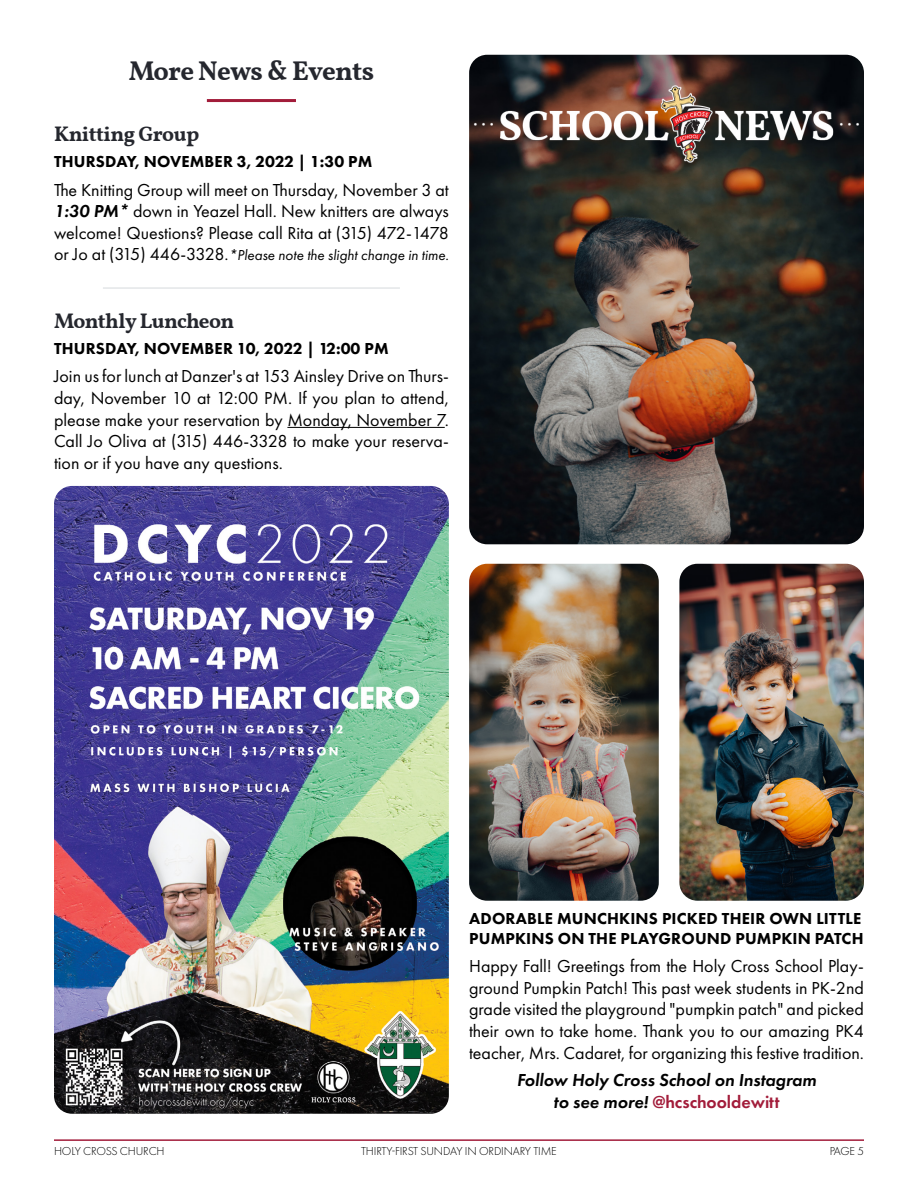
<style>
.page{position:relative;width:918px;height:1188px;background:#fff}
.page>*{position:absolute;margin:0;border:0;box-sizing:border-box;transform-origin:0 0}
.t1{font:700 27px "Vollkorn";letter-spacing:-.025em;color:#25272e}
.t2{font:700 21px "Vollkorn";letter-spacing:-.025em;color:#25272e}
.t3{font:18px/21.6px "Futura PT";color:#000;text-align:justify}
.t4{font:italic 600 18px/21.6px "Futura PT";color:#000;text-align:center}
.t5{font:800 16.5px/19.8px "Futura PT";letter-spacing:.01em;color:#000}
.t6{font:italic 15px "Futura PT";color:#000}
.t7{font:300 12px "Futura PT";letter-spacing:-.015em;color:#000}
.s1{font-weight:600;font-style:italic}
.s2{font-style:normal;font-size:18px}
.s3{font-style:normal;color:#a21c3a}
</style>
<div class="page">
<img style="left:469px;top:55px;width:395px;height:489px">
<hr style="left:54px;top:1139px;width:810px;height:2px;background:#a21c3a">
<img style="left:54px;top:486px;width:395px;height:628px">
<img style="left:469px;top:84px;width:395px;height:81px">
<img style="left:469px;top:564px;width:190px;height:337px">
<hr style="left:287px;top:427px;width:158px;height:1px;background:#000">
<hr style="left:207px;top:99px;width:89px;height:3px;background:#a21c3a">
<hr style="left:103px;top:287px;width:297px;height:2px;background:#e3e6e8">
<img style="left:679px;top:564px;width:185px;height:337px">
<h1 class="t1" style="left:129px;top:51px;width:247px">More News &amp; Events</h1>
<p class="t2" style="left:54px;top:118px;width:147px">Knitting Group</p>
<p class="t5" style="left:54px;top:152px;width:320px">THURSDAY, NOVEMBER 3, 2022 | 1:30 PM</p>
<p class="t3" style="left:54px;top:179px;width:396px">The Knitting Group will meet on Thursday, November 3 at <span class="s1">1:30 PM*</span> down in Yeazel Hall. New knitters are always welcome! Questions? Please call Rita at (315) 472-1478</p>
<p class="t6" style="left:54px;top:247px;width:396px"><span class="s2">or Jo at (315) 446-3328.</span>*Please note the slight change in time.</p>
<p class="t2" style="left:54px;top:305px;width:182px">Monthly Luncheon</p>
<p class="t5" style="left:54px;top:338px;width:336px">THURSDAY, NOVEMBER 10, 2022 | 12:00 PM</p>
<p class="t3" style="left:54px;top:366px;width:396px">Join us for lunch at Danzer's at 153 Ainsley Drive on Thurs&shy;day, November 10 at 12:00 PM. If you plan to attend, please make your reservation by Monday, November 7.<br>Call Jo Oliva at (315) 446-3328 to make your reserva&shy;tion or if you have any questions.</p>
<p class="t5" style="left:469px;top:908px;width:396px">ADORABLE MUNCHKINS PICKED THEIR OWN LITTLE<br>PUMPKINS ON THE PLAYGROUND PUMPKIN PATCH</p>
<p class="t3" style="left:469px;top:955px;width:396px">Happy Fall! Greetings from the Holy Cross School Play&shy;ground Pumpkin Patch! This past week students in PK-2nd grade visited the playground "pumpkin patch" and picked their own to take home. Thank you to our amazing PK4 teacher, Mrs. Cadaret, for organizing this festive tradition.</p>
<p class="t4" style="left:517px;top:1069px;width:301px">Follow Holy Cross School on Instagram to see more! <span class="s3">@hcschooldewitt</span></p>
<p class="t7" style="left:54px;top:1144px;width:112px">HOLY CROSS CHURCH</p>
<p class="t7" style="left:361px;top:1144px;width:197px">THIRTY-FIRST SUNDAY IN ORDINARY TIME</p>
<p class="t7" style="left:830px;top:1144px;width:36px">PAGE 5</p>
</div>
